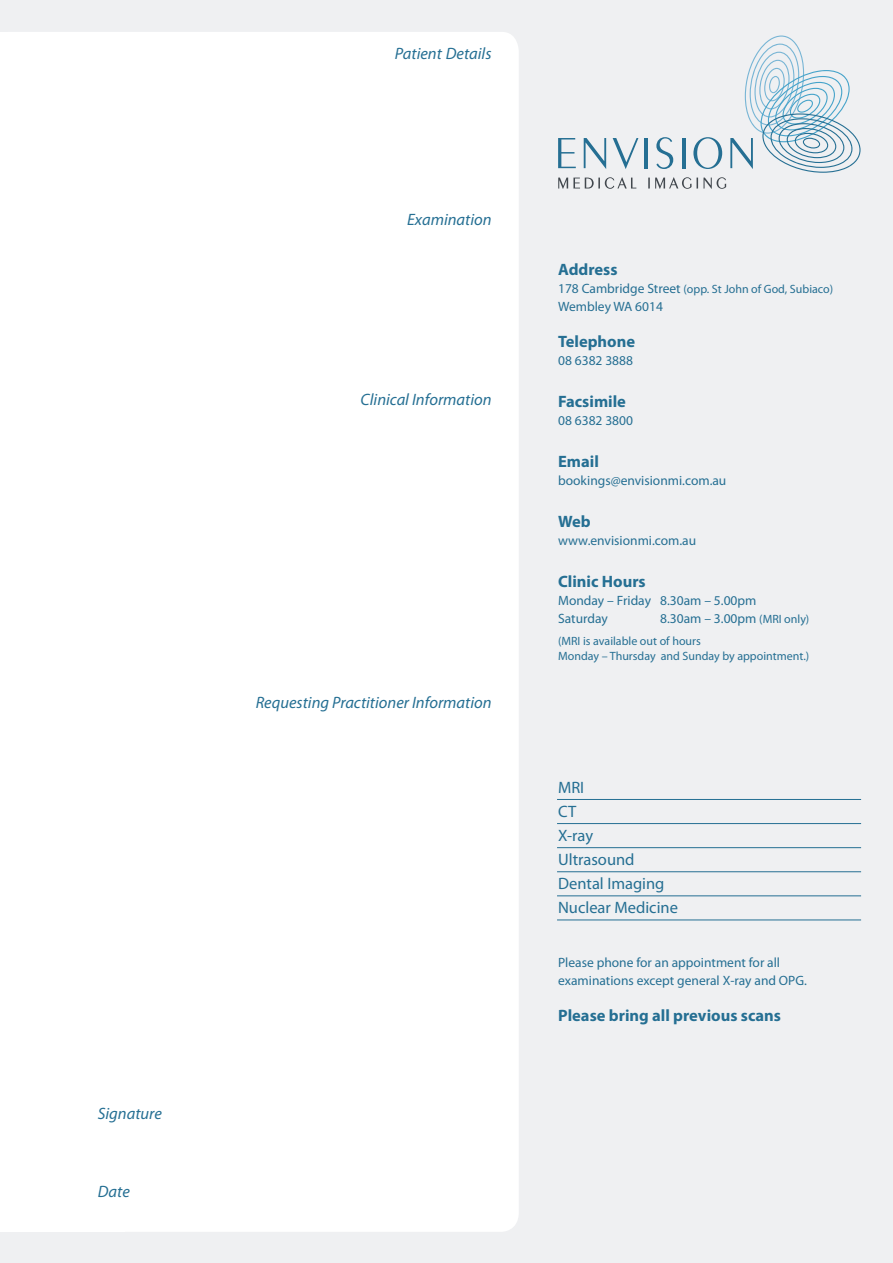
<style>
.page{position:relative;width:893px;height:1263px;background:#eff0f2}
.page>*{position:absolute;margin:0;border:0;box-sizing:border-box;transform-origin:0 0}
.t1{font:italic 16.5px "Myriad Pro";color:#256f93}
.t2{font:700 16.5px "Myriad Pro";color:#256f93}
.t3{font:16.5px/24px "Myriad Pro";color:#256f93}
.t4{font:13.5px/18px "Myriad Pro";color:#256f93}
.t5{font:12px/14.4px "Myriad Pro";color:#256f93}
.s1{font-size:13.5px}
.s2{font-size:12px}
</style>
<div class="page">
<div style="left:124px;top:32px;width:395px;height:1200px;background:#fff"></div>
<div style="left:0;top:32px;width:124px;height:1200px;background:#fff"></div>
<hr style="left:557px;top:799px;width:304px;height:1px;background:#256f93">
<hr style="left:557px;top:823px;width:304px;height:1px;background:#256f93">
<hr style="left:557px;top:847px;width:304px;height:1px;background:#256f93">
<hr style="left:557px;top:871px;width:304px;height:1px;background:#256f93">
<hr style="left:557px;top:895px;width:304px;height:1px;background:#256f93">
<hr style="left:557px;top:920px;width:304px;height:1px;background:#256f93">
<svg style="left:558px;top:177px;width:78px;height:12px"></svg>
<svg style="left:558px;top:138px;width:18px;height:30px"></svg>
<svg style="left:584px;top:138px;width:22px;height:31px"></svg>
<svg style="left:613px;top:138px;width:25px;height:31px"></svg>
<hr style="left:644px;top:138px;width:4px;height:30px;background:#256f93">
<svg style="left:648px;top:36px;width:212px;height:153px"></svg>
<p class="t1" style="left:98px;top:1103px;width:66px">Signature</p>
<p class="t1" style="left:98px;top:1181px;width:34px">Date</p>
<p class="t1" style="left:395px;top:43px;width:98px">Patient Details</p>
<p class="t1" style="left:407px;top:209px;width:86px">Examination</p>
<p class="t1" style="left:361px;top:389px;width:132px">Clinical Information</p>
<p class="t1" style="left:256px;top:692px;width:237px">Requesting Practitioner Information</p>
<p class="t2" style="left:558px;top:259px;width:61px">Address</p>
<p class="t5" style="left:558px;top:282px;width:277px"><span class="s1">178 Cambridge Street</span> (opp. St John of God, Subiaco)</p>
<p class="t4" style="left:558px;top:297px;width:106px">Wembley WA 6014</p>
<p class="t2" style="left:558px;top:331px;width:79px">Telephone</p>
<p class="t4" style="left:558px;top:351px;width:76px">08 6382 3888</p>
<p class="t2" style="left:558px;top:391px;width:69px">Facsimile</p>
<p class="t4" style="left:558px;top:411px;width:76px">08 6382 3800</p>
<p class="t2" style="left:558px;top:451px;width:42px">Email</p>
<p class="t4" style="left:558px;top:471px;width:170px">bookings@envisionmi.com.au</p>
<p class="t2" style="left:558px;top:511px;width:34px">Web</p>
<p class="t4" style="left:558px;top:531px;width:140px">www.envisionmi.com.au</p>
<p class="t2" style="left:558px;top:571px;width:89px">Clinic Hours</p>
<p class="t4" style="left:558px;top:591px;width:200px">Monday – Friday 8.30am – 5.00pm<br>Saturday</p>
<p class="t4" style="left:660px;top:609px;width:151px">8.30am – 3.00pm <span class="s2">(MRI only)</span></p>
<p class="t5" style="left:558px;top:634px;width:253px">(MRI is available out of hours<br>Monday – Thursday and Sunday by appointment.)</p>
<p class="t3" style="left:558px;top:775px;width:121px">MRI<br>CT<br>X-ray<br>Ultrasound<br>Dental Imaging<br>Nuclear Medicine</p>
<p class="t4" style="left:558px;top:953px;width:250px">Please phone for an appointment for all examinations except general x-ray and OPG.</p>
<p class="t2" style="left:558px;top:1005px;width:224px">Please bring all previous scans</p>
</div>
